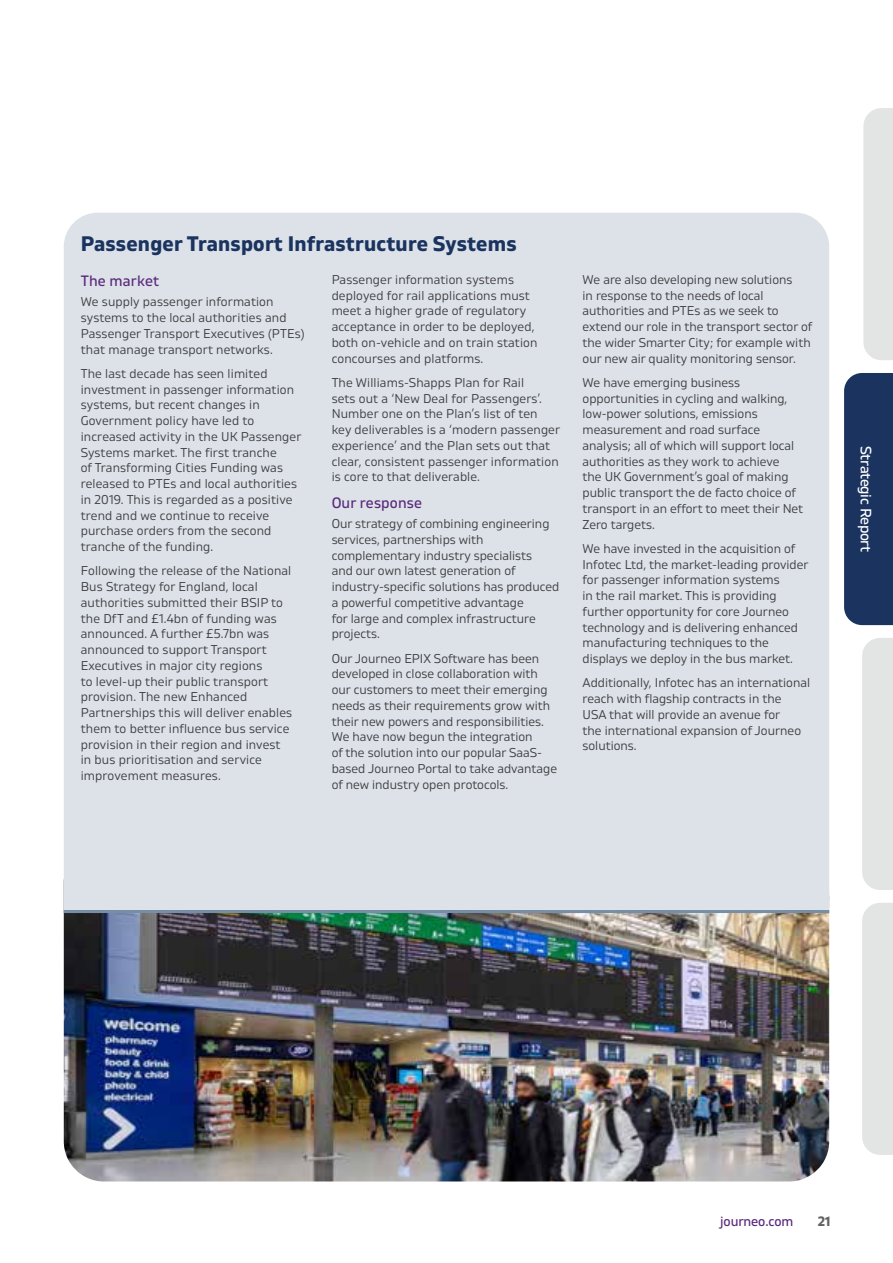
<style>
.page{position:relative;width:893px;height:1263px;background:#fff}
.page>*{position:absolute;margin:0;border:0;box-sizing:border-box;transform-origin:0 0}
.t1{font:700 21px "Gilam";letter-spacing:.01em;color:#1a335f}
.t2{font:15px "Gilam";letter-spacing:.01em;color:#5b2a7c}
.t3{font:15px "Gilam";letter-spacing:-.02em;color:#fff}
.t4{font:13.5px "Gilam";letter-spacing:-.01em;color:#5b2a7c}
.t5{font:700 13.5px "Gilam";color:#636366}
.body{font:12.75px/15.8px "Gilam";color:#3e3e3f}
</style>
<div class="page">
<div style="left:844px;top:373px;width:49px;height:252px;background:#1a335f"></div>
<div style="left:862px;top:638px;width:31px;height:252px;background:#e3e5e4"></div>
<div style="left:862px;top:903px;width:31px;height:252px;background:#e3e5e4"></div>
<img style="left:64px;top:913px;width:765px;height:268px">
<div style="left:64px;top:213px;width:765px;height:697px;background:#dde2e9"></div>
<hr style="left:64px;top:910px;width:765px;height:3px;background:#768ea8">
<div style="left:863px;top:108px;width:30px;height:252px;background:#e3e5e4"></div>
<h2 class="t1" style="left:81px;top:228px;width:437px">Passenger Transport Infrastructure Systems</h2>
<h3 class="t2" style="left:81px;top:270px;width:80px">The market</h3>
<p class="body" style="left:81px;top:293px;width:225px">We supply passenger information systems to the local authorities and Passenger Transport Executives (PTEs) that manage transport networks.</p>
<p class="body" style="left:81px;top:365px;width:222px">The last decade has seen limited investment in passenger information systems, but recent changes in Government policy have led to increased activity in the UK Passenger Systems market. The first tranche<br>of Transforming Cities Funding was released to PTEs and local authorities in 2019. This is regarded as a positive trend and we continue to receive purchase orders from the second tranche of the funding.</p>
<p class="body" style="left:81px;top:562px;width:213px">Following the release of the National Bus Strategy for England, local authorities submitted their BSIP to the DfT and £1.4bn of funding was announced. A further £5.7bn was announced to support Transport Executives in major city regions<br>to level-up their public transport provision. The new Enhanced Partnerships this will deliver enables them to better influence bus service provision in their region and invest in bus prioritisation and service improvement measures.</p>
<p class="body" style="left:332px;top:271px;width:207px">Passenger information systems deployed for rail applications must meet a higher grade of regulatory acceptance in order to be deployed, both on-vehicle and on train station concourses and platforms.</p>
<p class="body" style="left:332px;top:374px;width:230px">The Williams-Shapps Plan for Rail<br>sets out a ‘New Deal for Passengers’.<br>Number one on the Plan’s list of ten key deliverables is a ‘modern passenger experience’ and the Plan sets out that clear, consistent passenger information is core to that deliverable.</p>
<h3 class="t2" style="left:332px;top:492px;width:92px">Our response</h3>
<p class="body" style="left:332px;top:515px;width:229px">Our strategy of combining engineering services, partnerships with complementary industry specialists<br>and our own latest generation of industry-specific solutions has produced a powerful competitive advantage<br>for large and complex infrastructure projects.</p>
<p class="body" style="left:332px;top:650px;width:227px">Our Journeo EPIX Software has been developed in close collaboration with our customers to meet their emerging needs as their requirements grow with their new powers and responsibilities.<br>We have now begun the integration<br>of the solution into our popular SaaS&shy;based Journeo Portal to take advantage of new industry open protocols.</p>
<p class="body" style="left:583px;top:271px;width:231px">We are also developing new solutions<br>in response to the needs of local authorities and PTEs as we seek to extend our role in the transport sector of the wider Smarter City; for example with our new air quality monitoring sensor.</p>
<p class="body" style="left:583px;top:374px;width:222px">We have emerging business opportunities in cycling and walking, low-power solutions, emissions measurement and road surface analysis; all of which will support local authorities as they work to achieve<br>the UK Government’s goal of making public transport the de facto choice of transport in an effort to meet their Net Zero targets.</p>
<p class="body" style="left:583px;top:540px;width:228px">We have invested in the acquisition of Infotec Ltd, the market-leading provider for passenger information systems<br>in the rail market. This is providing further opportunity for core Journeo technology and is delivering enhanced manufacturing techniques to the displays we deploy in the bus market.</p>
<p class="body" style="left:583px;top:674px;width:229px">Additionally, Infotec has an international reach with flagship contracts in the<br>USA that will provide an avenue for<br>the international expansion of Journeo solutions.</p>
<p class="t3" style="left:877px;top:446px;width:108px;rotate:90deg">Strategic Report</p>
<p class="t4" style="left:720px;top:1211px;width:75px">journeo.com</p>
<p class="t5" style="left:818px;top:1211px;width:14px">21</p>
</div>
